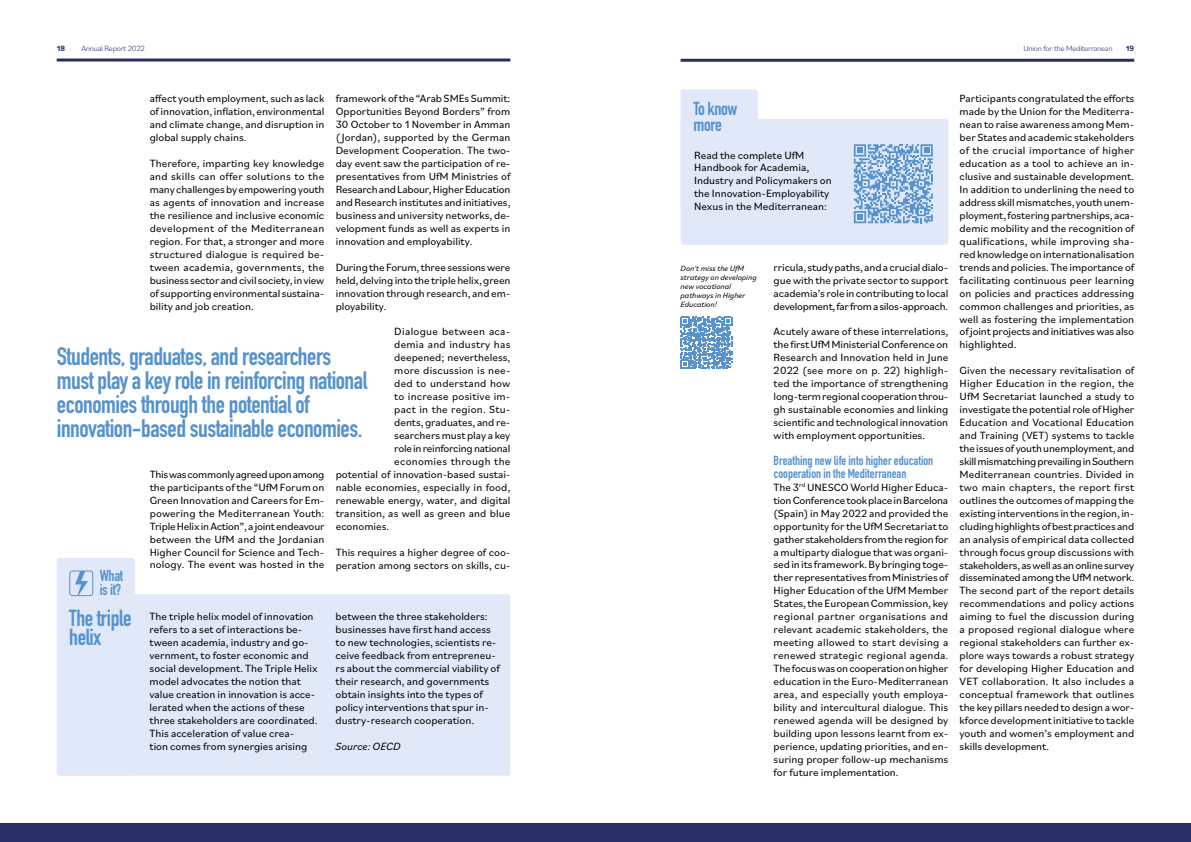
<style>
.page{position:relative;width:1191px;height:842px;background:#fff}
.page>*{position:absolute;margin:0;border:0;box-sizing:border-box;transform-origin:0 0}
.t1{font:700 25px/24px "DIN Condensed";letter-spacing:-.02em;color:#5692ce}
.t2{font:700 22.9px/18.6px "DIN Condensed";letter-spacing:-.02em;color:#5692ce}
.t3{font:700 18.4px/15.6px "DIN Condensed";letter-spacing:-.02em;color:#5692ce}
.t4{font:700 15.6px/13.2px "DIN Condensed";letter-spacing:-.02em;color:#5692ce}
.t5{font:700 13px/12.9px "DIN Condensed";color:#5692ce}
.t6{font:11px/12.9px "Bilo";color:#000;text-align:justify}
.t7{font:11px "Bilo";letter-spacing:.02em;color:#000}
.t8{font:11px "Bilo";letter-spacing:-.02em;color:#000}
.t9{font:11px "Bilo";letter-spacing:.025em;color:#000}
.t10{font:italic 11px "Bilo";color:#000}
.t11{font:italic 8px/9px "Bilo";color:#000}
.t12{font:300 8px "Bilo";letter-spacing:-.03em;color:#272f66}
.t13{font:700 8px "Bilo";color:#272f66}
</style>
<div class="page">
<div style="left:0;top:823px;width:1191px;height:19px;background:#272f66"></div>
<hr style="left:680px;top:59px;width:454px;height:3px;background:#272f66">
<hr style="left:57px;top:59px;width:453px;height:3px;background:#272f66">
<div style="left:680px;top:119px;width:268px;height:126px;background:#e1e8f7;border-radius:3px"></div>
<div style="left:680px;top:89px;width:78px;height:121px;background:#e1e8f7;border-radius:3px"></div>
<svg style="left:854px;top:144px;width:78px;height:79px"></svg>
<div style="left:57px;top:594px;width:453px;height:182px;background:#e1e8f7;border-radius:3px"></div>
<div style="left:57px;top:558px;width:78px;height:218px;background:#e1e8f7;border-radius:3px"></div>
<svg style="left:75px;top:572px;width:13px;height:22px"></svg>
<div style="left:69px;top:570px;width:24px;height:26px;border:1px solid #5692ce;border-radius:3px"></div>
<svg style="left:680px;top:317px;width:52px;height:52px"></svg>
<p class="t13" style="left:57px;top:43px;width:10px">18</p>
<p class="t12" style="left:82px;top:43px;width:65px">Annual Report 2022</p>
<p class="t12" style="left:1023px;top:43px;width:91px">Union for the Mediterranean</p>
<p class="t13" style="left:1125px;top:43px;width:10px">19</p>
<p class="t6" style="left:150px;top:92px;width:176px">affect youth employment, such as lack of innovation, inflation, environmental and climate change, and disruption in global supply chains.</p>
<p class="t6" style="left:150px;top:156px;width:176px">Therefore, imparting key knowledge and skills can offer solutions to the many challenges by empowering youth as agents of innovation and increase the resilience and inclusive economic development of the Mediterranean region. For that, a stronger and more structured dialogue is required be&shy;tween academia, governments, the business sector and civil society, in view of supporting environmental sustaina&shy;bility and job creation.</p>
<p class="t6" style="left:336px;top:92px;width:176px">framework of the “Arab SMEs Summit:<br>Opportunities Beyond Borders” from 30 October to 1 November in Amman ( Jordan), supported by the German Development Cooperation. The two&shy;day event saw the participation of re&shy;presentatives from UfM Ministries of Research and Labour, Higher Education and Research institutes and initiatives, business and university networks, de&shy;velopment funds as well as experts in innovation and employability.</p>
<p class="t6" style="left:336px;top:260px;width:176px">During the Forum, three sessions were held, delving into the triple helix, green innovation through research, and em&shy;ployability.</p>
<p class="t9" style="left:394px;top:324px;width:118px">Dialogue between aca-</p>
<p class="t7" style="left:394px;top:337px;width:118px">demia and industry has</p>
<p class="t6" style="left:394px;top:351px;width:118px">deepened; nevertheless,</p>
<p class="t6" style="left:394px;top:364px;width:118px">more discussion is nee-</p>
<p class="t7" style="left:394px;top:376px;width:118px">ded to understand how</p>
<p class="t6" style="left:394px;top:390px;width:118px">to increase positive im-</p>
<p class="t6" style="left:394px;top:403px;width:118px">pact in the region. Stu-</p>
<p class="t6" style="left:394px;top:415px;width:117px">dents, graduates, and re-</p>
<p class="t6" style="left:394px;top:428px;width:118px">searchers must play a key</p>
<p class="t8" style="left:394px;top:441px;width:117px">role in reinforcing national</p>
<p class="t7" style="left:394px;top:454px;width:118px">economies through the</p>
<p class="t6" style="left:336px;top:467px;width:176px">potential of innovation-based sustai-</p>
<p class="t6" style="left:336px;top:480px;width:176px">nable economies, especially in food,</p>
<p class="t6" style="left:336px;top:493px;width:176px">renewable energy, water, and digital</p>
<p class="t6" style="left:336px;top:506px;width:176px">transition, as well as green and blue</p>
<p class="t6" style="left:336px;top:519px;width:55px">economies.</p>
<p class="t6" style="left:336px;top:545px;width:176px">This requires a higher degree of coo&shy;peration among sectors on skills, cu-</p>
<h1 class="t1" style="left:57px;top:344px;width:312px">Students, graduates, and researchers must play a key role in reinforcing national economies through the potential of innovation-based sustainable economies.</h1>
<p class="t6" style="left:150px;top:467px;width:176px">This was commonly agreed upon among the participants of the “UfM Forum on Green Innovation and Careers for Em&shy;powering the Mediterranean Youth:<br>Triple Helix in Action”, a joint endeavour between the UfM and the Jordanian Higher Council for Science and Tech&shy;nology. The event was hosted in the</p>
<h3 class="t4" style="left:100px;top:569px;width:25px">What is it?</h3>
<h2 class="t2" style="left:69px;top:608px;width:64px">The triple helix</h2>
<p class="t6" style="left:150px;top:610px;width:170px;text-align:left">The triple helix model of innovation refers to a set of interactions be&shy;tween academia, industry and go&shy;vernment, to foster economic and social development. The Triple Helix model advocates the notion that value creation in innovation is acce&shy;lerated when the actions of these three stakeholders are coordinated.<br>This acceleration of value crea-<br>tion comes from synergies arising</p>
<p class="t6" style="left:335px;top:610px;width:165px;text-align:left">between the three stakeholders: businesses have first hand access to new technologies, scientists re&shy;ceive feedback from entrepreneu&shy;rs about the commercial viability of their research, and governments obtain insights into the types of policy interventions that spur in&shy;dustry-research cooperation.</p>
<p class="t10" style="left:335px;top:738px;width:66px">Source: OECD</p>
<h3 class="t3" style="left:693px;top:101px;width:46px">To know more</h3>
<p class="t6" style="left:694px;top:148px;width:139px;text-align:left">Read the complete UfM<br>Handbook for Academia,<br>Industry and Policymakers on the Innovation-Employability<br>Nexus in the Mediterranean:</p>
<p class="t11" style="left:680px;top:263px;width:78px">Don’t miss the UfM strategy on developing new vocational pathways in Higher<br>Education!</p>
<p class="t6" style="left:773px;top:260px;width:176px">rricula, study paths, and a crucial dialo&shy;gue with the private sector to support academia’s role in contributing to local development, far from a silos-approach.</p>
<p class="t6" style="left:773px;top:325px;width:176px">Acutely aware of these interrelations, the first UfM Ministerial Conference on Research and Innovation held in June 2022 (see more on p. 22) highligh&shy;ted the importance of strengthening long-term regional cooperation throu&shy;gh sustainable economies and linking scientific and technological innovation with employment opportunities.</p>
<p class="t5" style="left:773px;top:454px;width:161px">Breathing new life into higher education cooperation in the Mediterranean</p>
<p class="t6" style="left:773px;top:480px;width:176px">The 3<sup>rd</sup> UNESCO World Higher Educa&shy;tion Conference took place in Barcelona (Spain) in May 2022 and provided the opportunity for the UfM Secretariat to gather stakeholders from the region for a multiparty dialogue that was organi&shy;sed in its framework. By bringing toge&shy;ther representatives from Ministries of Higher Education of the UfM Member States, the European Commission, key regional partner organisations and relevant academic stakeholders, the meeting allowed to start devising a renewed strategic regional agenda.<br>The focus was on cooperation on higher education in the Euro-Mediterranean area, and especially youth employa&shy;bility and intercultural dialogue. This renewed agenda will be designed by building upon lessons learnt from ex&shy;perience, updating priorities, and en&shy;suring proper follow-up mechanisms for future implementation.</p>
<p class="t6" style="left:959px;top:92px;width:176px">Participants congratulated the efforts made by the Union for the Mediterra&shy;nean to raise awareness among Mem&shy;ber States and academic stakeholders of the crucial importance of higher education as a tool to achieve an in&shy;clusive and sustainable development.<br>In addition to underlining the need to address skill mismatches, youth unem&shy;ployment, fostering partnerships, aca&shy;demic mobility and the recognition of qualifications, while improving sha&shy;red knowledge on internationalisation trends and policies. The importance of facilitating continuous peer learning on policies and practices addressing common challenges and priorities, as well as fostering the implementation of joint projects and initiatives was also highlighted.</p>
<p class="t6" style="left:959px;top:364px;width:176px">Given the necessary revitalisation of Higher Education in the region, the UfM Secretariat launched a study to investigate the potential role of Higher Education and Vocational Education and Training (VET) systems to tackle the issues of youth unemployment, and skill mismatching prevailing in Southern Mediterranean countries. Divided in two main chapters, the report first outlines the outcomes of mapping the existing interventions in the region, in&shy;cluding highlights of best practices and an analysis of empirical data collected through focus group discussions with stakeholders, as well as an online survey disseminated among the UfM network.<br>The second part of the report details recommendations and policy actions aiming to fuel the discussion during a proposed regional dialogue where regional stakeholders can further ex&shy;plore ways towards a robust strategy for developing Higher Education and VET collaboration. It also includes a conceptual framework that outlines the key pillars needed to design a wor&shy;kforce development initiative to tackle youth and women’s employment and skills development.</p>
</div>
